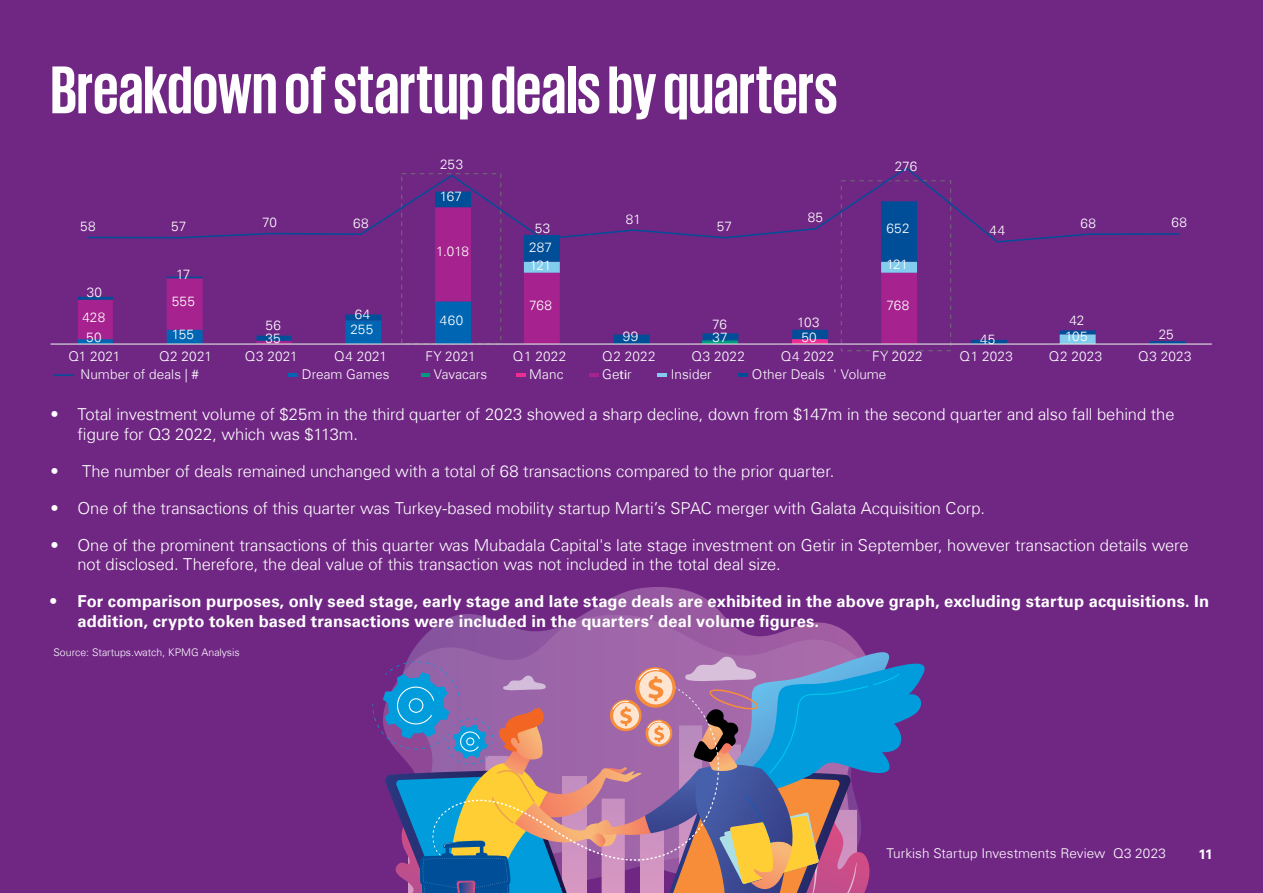
<style>
.page{position:relative;width:1263px;height:893px;background:#702784}
.page>*{position:absolute;margin:0;border:0;box-sizing:border-box;transform-origin:0 0}
.t1{font:700 69px "KPMG";letter-spacing:-.005em;color:#fff}
.t2{font:300 16.5px/19.8px "Universfor KPMG";letter-spacing:-.005em;color:#fff}
.t3{font:700 16.5px/19.8px "Universfor KPMG";letter-spacing:.01em;color:#fff}
.t4{font:300 13.5px "Universfor KPMG";letter-spacing:.01em;color:#fff}
.t5{font:700 13.5px "Universfor KPMG";color:#fff}
.t6{font:300 10.5px "Universfor KPMG";color:#fff}
.s1{font-family:"Myriad Pro";font-weight:400}
</style>
<div class="page">
<svg style="left:416px;top:587px;width:444px;height:59px"></svg>
<svg style="left:372px;top:646px;width:553px;height:247px;background:#82749c"></svg>
<hr style="left:53px;top:374px;width:21px;height:2px;background:#004e98">
<svg style="left:78px;top:243px;width:1107px;height:100px"></svg>
<hr style="left:50px;top:343px;width:1162px;height:2px;background:#dcddde">
<svg style="left:289px;top:374px;width:9px;height:3px"></svg>
<svg style="left:421px;top:374px;width:8px;height:3px"></svg>
<svg style="left:516px;top:374px;width:10px;height:3px"></svg>
<svg style="left:589px;top:374px;width:9px;height:3px"></svg>
<svg style="left:657px;top:374px;width:10px;height:3px"></svg>
<svg style="left:738px;top:374px;width:10px;height:3px"></svg>
<svg style="left:88px;top:167px;width:1092px;height:76px"></svg>
<h1 class="t1" style="left:50px;top:55px;width:789px">Breakdown of startup deals by quarters</h1>
<p class="t4" style="left:440px;top:156px;width:25px">253</p>
<p class="t4" style="left:80px;top:218px;width:17px">58</p>
<p class="t4" style="left:171px;top:218px;width:17px">57</p>
<p class="t4" style="left:262px;top:214px;width:17px">70</p>
<p class="t4" style="left:353px;top:215px;width:17px">68</p>
<p class="t4" style="left:440px;top:188px;width:24px">167</p>
<p class="t4" style="left:436px;top:243px;width:34px">1.018</p>
<p class="t4" style="left:535px;top:220px;width:17px">53</p>
<p class="t4" style="left:529px;top:239px;width:24px">287</p>
<p class="t4" style="left:626px;top:211px;width:16px">81</p>
<p class="t4" style="left:717px;top:218px;width:17px">57</p>
<p class="t4" style="left:808px;top:209px;width:17px">85</p>
<p class="t4" style="left:895px;top:158px;width:24px">276</p>
<p class="t4" style="left:886px;top:220px;width:25px">652</p>
<p class="t4" style="left:87px;top:284px;width:17px">30</p>
<p class="t4" style="left:82px;top:309px;width:24px">428</p>
<p class="t4" style="left:176px;top:266px;width:16px">17</p>
<p class="t4" style="left:172px;top:293px;width:25px">555</p>
<p class="t4" style="left:86px;top:329px;width:17px">50</p>
<p class="t4" style="left:172px;top:326px;width:24px">155</p>
<p class="t4" style="left:265px;top:317px;width:17px">56</p>
<p class="t4" style="left:265px;top:330px;width:17px">35</p>
<p class="t4" style="left:355px;top:306px;width:17px">64</p>
<p class="t4" style="left:350px;top:321px;width:24px">255</p>
<p class="t4" style="left:440px;top:311px;width:25px">460</p>
<p class="t4" style="left:530px;top:257px;width:23px">121</p>
<p class="t4" style="left:886px;top:256px;width:23px">121</p>
<p class="t4" style="left:529px;top:297px;width:25px">768</p>
<p class="t4" style="left:886px;top:297px;width:25px">768</p>
<p class="t4" style="left:623px;top:328px;width:17px">99</p>
<p class="t4" style="left:712px;top:316px;width:17px">76</p>
<p class="t4" style="left:797px;top:314px;width:24px">103</p>
<p class="t4" style="left:712px;top:329px;width:17px">37</p>
<p class="t4" style="left:801px;top:329px;width:17px">50</p>
<p class="t4" style="left:989px;top:222px;width:17px">44</p>
<p class="t4" style="left:980px;top:331px;width:17px">45</p>
<p class="t4" style="left:1080px;top:215px;width:17px">68</p>
<p class="t4" style="left:1171px;top:214px;width:17px">68</p>
<p class="t4" style="left:1069px;top:312px;width:17px">42</p>
<p class="t4" style="left:1065px;top:328px;width:24px">105</p>
<p class="t4" style="left:1159px;top:325px;width:17px">25</p>
<p class="t4" style="left:68px;top:348px;width:53px">Q1 2021</p>
<p class="t4" style="left:159px;top:348px;width:54px">Q2 2021</p>
<p class="t4" style="left:245px;top:348px;width:54px">Q3 2021</p>
<p class="t4" style="left:334px;top:348px;width:54px">Q4 2021</p>
<p class="t4" style="left:425px;top:348px;width:52px">FY 2021</p>
<p class="t4" style="left:513px;top:348px;width:55px">Q1 2022</p>
<p class="t4" style="left:602px;top:348px;width:55px">Q2 2022</p>
<p class="t4" style="left:691px;top:348px;width:55px">Q3 2022</p>
<p class="t4" style="left:781px;top:348px;width:55px">Q4 2022</p>
<p class="t4" style="left:872px;top:348px;width:52px">FY 2022</p>
<p class="t4" style="left:959px;top:348px;width:55px">Q1 2023</p>
<p class="t4" style="left:1049px;top:348px;width:55px">Q2 2023</p>
<p class="t4" style="left:1138px;top:348px;width:55px">Q3 2023</p>
<p class="t4" style="left:302px;top:366px;width:89px">Dream Games</p>
<p class="t4" style="left:434px;top:366px;width:55px">Vavacars</p>
<p class="t4" style="left:529px;top:366px;width:36px">Manc</p>
<p class="t4" style="left:602px;top:366px;width:31px">Ge<span class="s1">ti</span>r</p>
<p class="t4" style="left:671px;top:366px;width:42px">Insider</p>
<p class="t4" style="left:752px;top:366px;width:136px">Other Deals ' Volume</p>
<p class="t4" style="left:80px;top:366px;width:120px">Number of deals | #</p>
<p class="t2" style="left:77px;top:405px;width:1098px;text-indent:-27px">• Total investment volume of $25m in the third quarter of 2023 showed a sharp decline, down from $147m in the second quarter and also fall behind the figure for Q3 2022, which was $113m.</p>
<p class="t2" style="left:50px;top:461px;width:785px">• The number of deals remained unchanged with a total of 68 transactions compared to the prior quarter.</p>
<p class="t2" style="left:50px;top:498px;width:936px">• One of the transactions of this quarter was Turkey-based mobility startup Marti’s SPAC merger with Galata Acquisition Corp.</p>
<p class="t2" style="left:77px;top:535px;width:1113px;text-indent:-27px">• One of the prominent transactions of this quarter was Mubadala Capital's late stage investment on Getir in September, however transaction details were not disclosed. Therefore, the deal value of this transaction was not included in the total deal size.</p>
<p class="t3" style="left:77px;top:592px;width:1133px;text-indent:-27px">• For comparison purposes, only seed stage, early stage and late stage deals are exhibited in the above graph, excluding startup acquisitions. In addition, crypto token based transactions were included in the quarters’ deal volume figures.</p>
<p class="t6" style="left:54px;top:646px;width:188px">Source: Startups.watch, KPMG Analysis</p>
<p class="t4" style="left:887px;top:845px;width:281px">Turkish Startup Investments Review Q3 2023</p>
<p class="t5" style="left:1198px;top:846px;width:16px">11</p>
</div>
